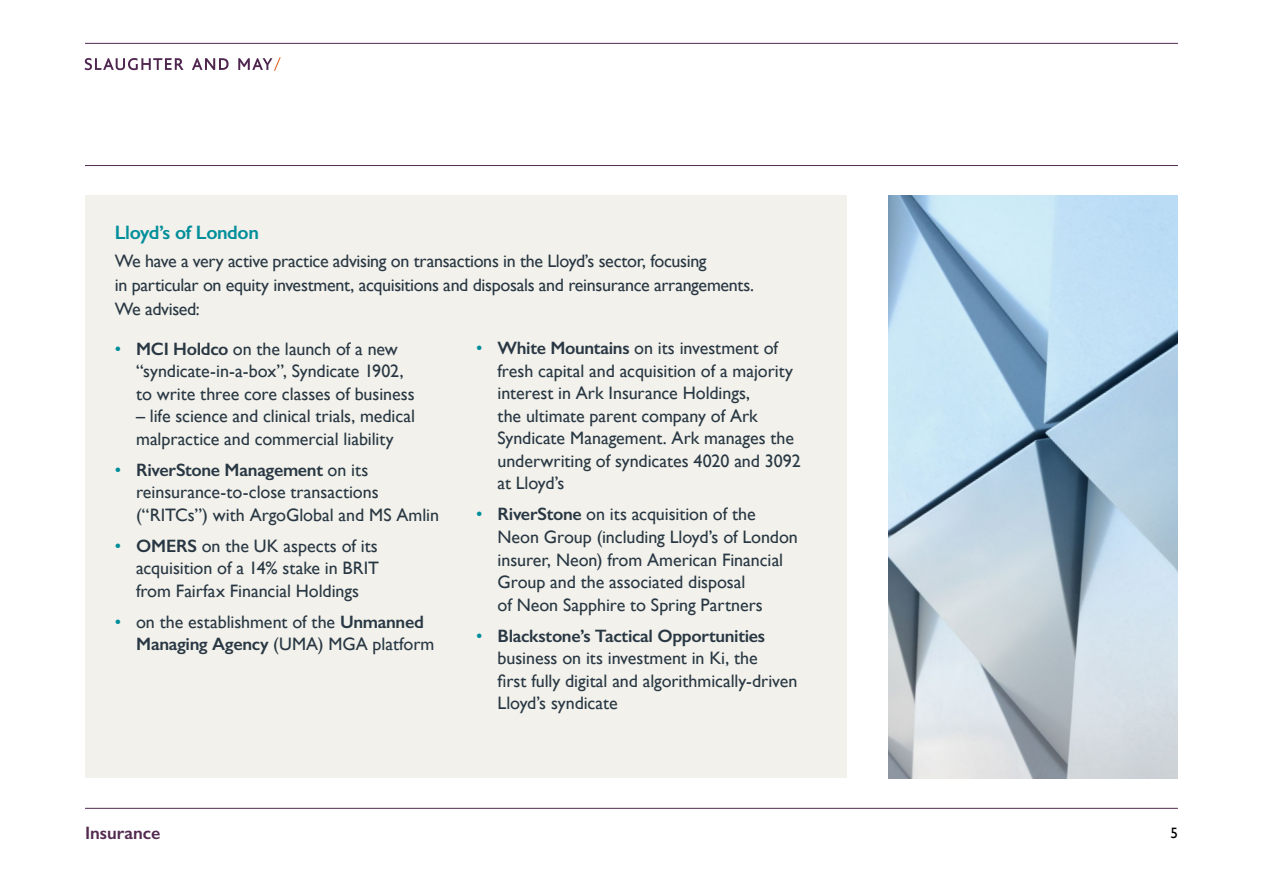
<style>
.page{position:relative;width:1263px;height:893px;background:#fff}
.page>*{position:absolute;margin:0;border:0;box-sizing:border-box;transform-origin:0 0}
.t1{font:600 19.5px "Gill Sans";letter-spacing:-.02em;color:#008e9b}
.t2{font:18px/22.5px "Gill Sans";letter-spacing:-.005em;color:#283743}
.t3{font:600 18px "Gill Sans";color:#52294f}
.t4{font:15px "Gill Sans";color:#000}
.s1{color:#008e9b}
.s2{font-weight:600}
</style>
<div class="page">
<img style="left:889px;top:196px;width:289px;height:582px">
<div style="left:85px;top:196px;width:761px;height:582px;background:#f2f1eb"></div>
<hr style="left:85px;top:43px;width:1093px;height:1px;background:#52294f">
<hr style="left:85px;top:808px;width:1093px;height:1px;background:#52294f">
<hr style="left:85px;top:165px;width:1093px;height:1px;background:#52294f">
<svg style="left:85px;top:58px;width:99px;height:12px"></svg>
<svg style="left:192px;top:58px;width:37px;height:12px"></svg>
<svg style="left:238px;top:57px;width:43px;height:14px"></svg>
<p class="t1" style="left:115px;top:220px;width:146px">Lloyd’s of London</p>
<p class="t2" style="left:115px;top:249px;width:641px;line-height:24px">We have a very active practice advising on transactions in the Lloyd’s sector, focusing<br>in particular on equity investment, acquisitions and disposals and reinsurance arrangements.<br>We advised:</p>
<p class="t2" style="left:136px;top:337px;width:280px;text-indent:-21px"><span class="s1">•</span> <span class="s2">MCI Holdco</span> on the launch of a new “syndicate-in-a-box”, Syndicate 1902, to write three core classes of business</p>
<p class="t2" style="left:136px;top:404px;width:280px">– life science and clinical trials, medical malpractice and commercial liability</p>
<p class="t2" style="left:136px;top:458px;width:304px;text-indent:-21px"><span class="s1">•</span> <span class="s2">RiverStone Management</span> on its reinsurance-to-close transactions (“RITCs”) with ArgoGlobal and MS Amlin</p>
<p class="t2" style="left:136px;top:534px;width:245px;text-align:justify;text-indent:-21px"><span class="s1">•</span> <span class="s2">OMERS</span> on the UK aspects of its acquisition of a 14% stake in BRIT from Fairfax Financial Holdings</p>
<p class="t2" style="left:136px;top:610px;width:300px;text-indent:-21px"><span class="s1">•</span> on the establishment of the <span class="s2">Unmanned<br>Managing Agency</span> (UMA) MGA platform</p>
<p class="t2" style="left:497px;top:337px;width:305px;text-indent:-21px"><span class="s1">•</span> <span class="s2">White Mountains</span> on its investment of fresh capital and acquisition of a majority interest in Ark Insurance Holdings,<br>the ultimate parent company of Ark Syndicate Management. Ark manages the underwriting of syndicates 4020 and 3092 at Lloyd’s</p>
<p class="t2" style="left:497px;top:503px;width:302px;text-indent:-21px"><span class="s1">•</span> <span class="s2">RiverStone</span> on its acquisition of the Neon Group (including Lloyd’s of London insurer, Neon) from American Financial Group and the associated disposal<br>of Neon Sapphire to Spring Partners</p>
<p class="t2" style="left:497px;top:624px;width:301px;text-indent:-21px"><span class="s1">•</span> <span class="s2">Blackstone’s Tactical Opportunities </span>business on its investment in Ki, the<br>first fully digital and algorithmically-driven Lloyd’s syndicate</p>
<p class="t3" style="left:85px;top:822px;width:77px">Insurance</p>
<p class="t4" style="left:1170px;top:824px;width:9px">5</p>
</div>
